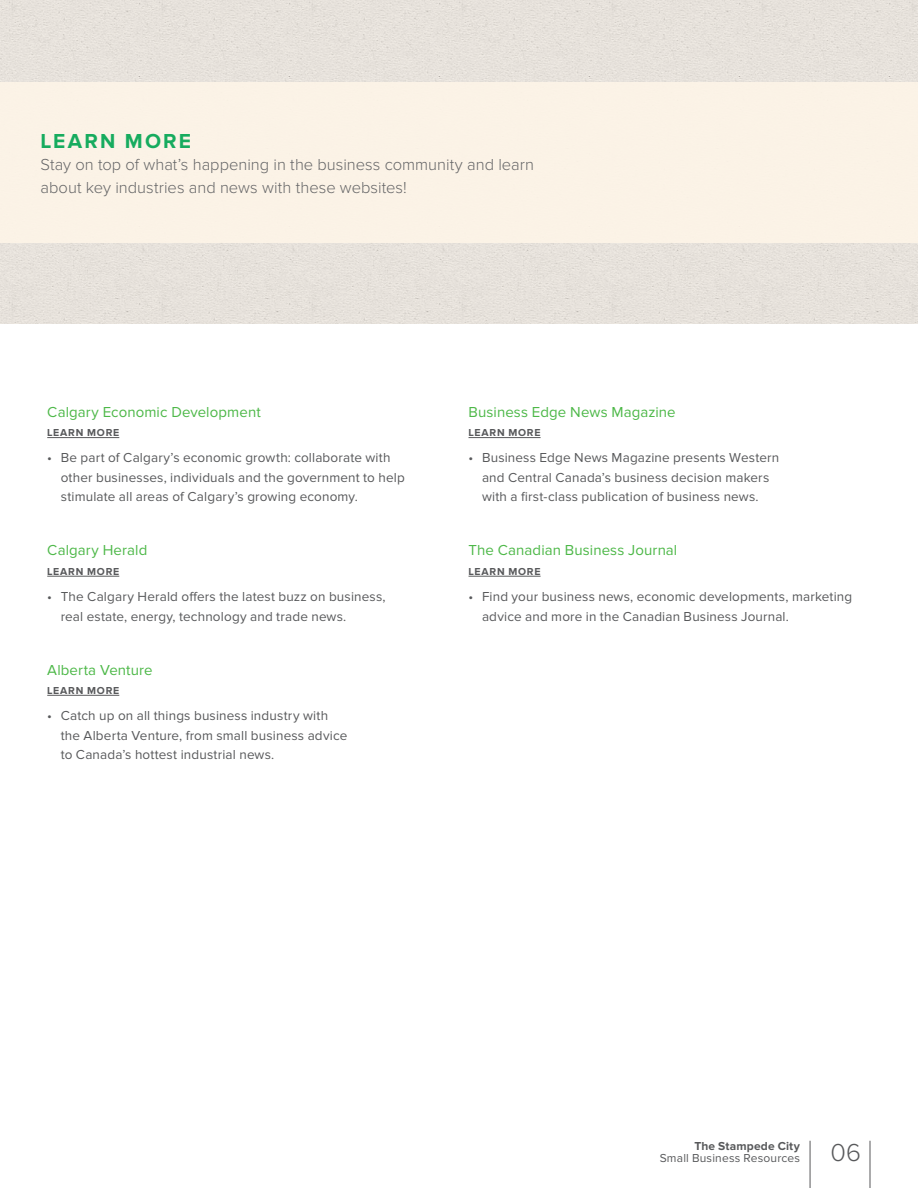
<style>
.page{position:relative;width:918px;height:1188px;background:#fff}
.page>*{position:absolute;margin:0;border:0;box-sizing:border-box;transform-origin:0 0}
.t1{font:300 25.5px "Proxima Nova";color:#58595b}
.t2{font:700 21px "Proxima Nova";letter-spacing:.105em;color:#00a651}
.t3{font:300 16.5px/22.5px "Proxima Nova";color:#58595b}
.t4{font:15px "Proxima Nova";letter-spacing:.005em;color:#4db848}
.t5{font:13.5px/19.5px "Proxima Nova";letter-spacing:.01em;color:#58595b}
.t6{font:12px "Proxima Nova";letter-spacing:.015em;color:#58595b}
.t7{font:700 12px "Proxima Nova";letter-spacing:.01em;color:#58595b}
.t8{font:700 10.5px "Proxima Nova";letter-spacing:.07em;color:#58595b}
</style>
<div class="page">
<hr style="left:870px;top:1141px;width:1px;height:47px;background:#58595b">
<hr style="left:810px;top:1141px;width:1px;height:47px;background:#58595b">
<div style="left:0;top:0;width:918px;height:324px;background:#e7e2db"></div>
<div style="left:0;top:82px;width:918px;height:160px;background:#fef5e8"></div>
<hr style="left:47px;top:437px;width:72px;height:1px;background:#58595b">
<hr style="left:47px;top:576px;width:72px;height:1px;background:#58595b">
<hr style="left:47px;top:695px;width:72px;height:1px;background:#58595b">
<hr style="left:469px;top:437px;width:72px;height:1px;background:#58595b">
<hr style="left:469px;top:576px;width:72px;height:1px;background:#58595b">
<h2 class="t2" style="left:40px;top:129px;width:152px">LEARN MORE</h2>
<p class="t3" style="left:40px;top:154px;width:495px">Stay on top of what’s happening in the business community and learn about key industries and news with these websites!</p>
<p class="t4" style="left:47px;top:403px;width:215px">Calgary Economic Development</p>
<p class="t8" style="left:47px;top:427px;width:74px">LEARN MORE</p>
<p class="t5" style="left:61px;top:448px;width:346px;text-indent:-14px">• Be part of Calgary’s economic growth: collaborate with other businesses, individuals and the government to help stimulate all areas of Calgary’s growing economy.</p>
<p class="t4" style="left:47px;top:542px;width:102px">Calgary Herald</p>
<p class="t8" style="left:47px;top:565px;width:74px">LEARN MORE</p>
<p class="t5" style="left:61px;top:587px;width:326px;text-indent:-14px">• The Calgary Herald offers the latest buzz on business, real estate, energy, technology and trade news.</p>
<p class="t4" style="left:47px;top:661px;width:107px">Alberta Venture</p>
<p class="t8" style="left:47px;top:684px;width:74px">LEARN MORE</p>
<p class="t5" style="left:61px;top:706px;width:288px;text-indent:-14px">• Catch up on all things business industry with the Alberta Venture, from small business advice to Canada’s hottest industrial news.</p>
<p class="t4" style="left:469px;top:403px;width:209px">Business Edge News Magazine</p>
<p class="t8" style="left:469px;top:427px;width:74px">LEARN MORE</p>
<p class="t5" style="left:469px;top:448px;width:312px;text-align:center">• Business Edge News Magazine presents Western and Central Canada’s business decision makers with a first-class publication of business news.</p>
<p class="t4" style="left:469px;top:542px;width:210px">The Canadian Business Journal</p>
<p class="t8" style="left:469px;top:565px;width:74px">LEARN MORE</p>
<p class="t5" style="left:482px;top:587px;width:372px;text-indent:-14px">• Find your business news, economic developments, marketing advice and more in the Canadian Business Journal.</p>
<p class="t7" style="left:694px;top:1139px;width:107px">The Stampede City</p>
<p class="t6" style="left:660px;top:1151px;width:142px">Small Business Resources</p>
<h1 class="t1" style="left:831px;top:1138px;width:32px">06</h1>
</div>
